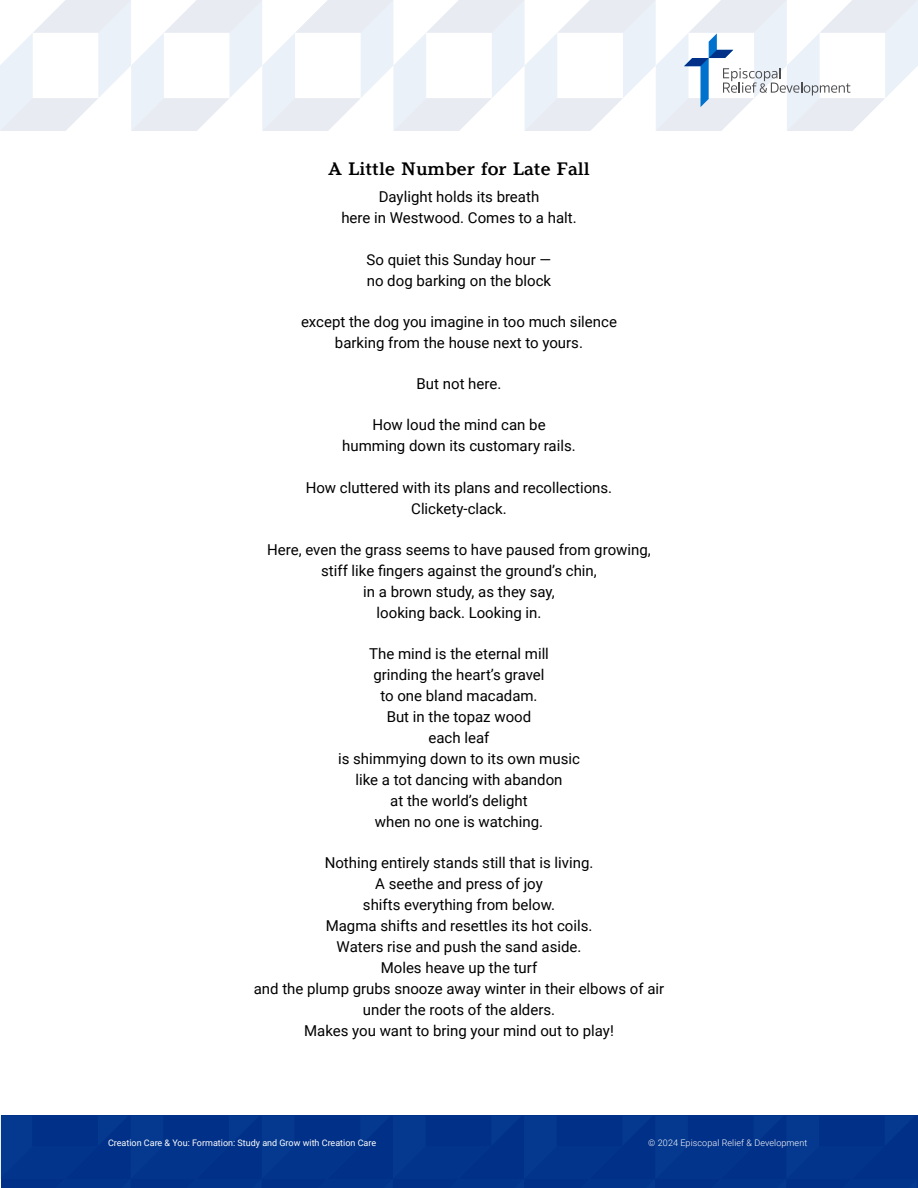
<style>
.page{position:relative;width:918px;height:1188px;background:#fff}
.page>*{position:absolute;margin:0;border:0;box-sizing:border-box;transform-origin:0 0}
.t1{font:700 18px "Argesta Text";color:#000}
.t2{font:15px/21px "Roboto";color:#000;text-align:center}
.t3{font:9px "Roboto";color:#fff}
.t4{font:300 9px "Roboto";letter-spacing:.01em;color:#fff}
</style>
<div class="page">
<div style="left:0;top:1116px;width:917px;height:72px;background:#03348c"></div>
<svg style="left:0;top:0;width:918px;height:131px"></svg>
<p class="t1" style="left:328px;top:157px;width:263px">A Little Number for Late Fall</p>
<p class="t2" style="left:341px;top:186px;width:237px">Daylight holds its breath<br>here in Westwood. Comes to a halt.</p>
<p class="t2" style="left:367px;top:248px;width:186px;text-align:left">So quiet this Sunday hour — no dog barking on the block</p>
<p class="t2" style="left:301px;top:310px;width:317px">except the dog you imagine in too much silence barking from the house next to yours.</p>
<p class="t2" style="left:417px;top:373px;width:86px">But not here.</p>
<p class="t2" style="left:342px;top:414px;width:235px">How loud the mind can be humming down its customary rails.</p>
<p class="t2" style="left:306px;top:476px;width:308px">How cluttered with its plans and recollections.<br>Clickety-clack.</p>
<p class="t2" style="left:267px;top:538px;width:385px">Here, even the grass seems to have paused from growing, stiff like fingers against the ground’s chin,<br>in a brown study, as they say,<br>looking back. Looking in.</p>
<p class="t2" style="left:338px;top:643px;width:243px">The mind is the eternal mill<br>grinding the heart’s gravel<br>to one bland macadam.<br>But in the topaz wood<br>each leaf<br>is shimmying down to its own music like a tot dancing with abandon<br>at the world’s delight<br>when no one is watching.</p>
<p class="t2" style="left:254px;top:852px;width:412px">Nothing entirely stands still that is living.<br>A seethe and press of joy<br>shifts everything from below.<br>Magma shifts and resettles its hot coils.<br>Waters rise and push the sand aside.<br>Moles heave up the turf<br>and the plump grubs snooze away winter in their elbows of air under the roots of the alders.<br>Makes you want to bring your mind out to play!</p>
<p class="t3" style="left:108px;top:1136px;width:270px">Creation Care &amp; You: Formation: Study and Grow with Creation Care</p>
<p class="t4" style="left:648px;top:1136px;width:160px">© 2024 Episcopal Relief &amp; Development</p>
</div>
